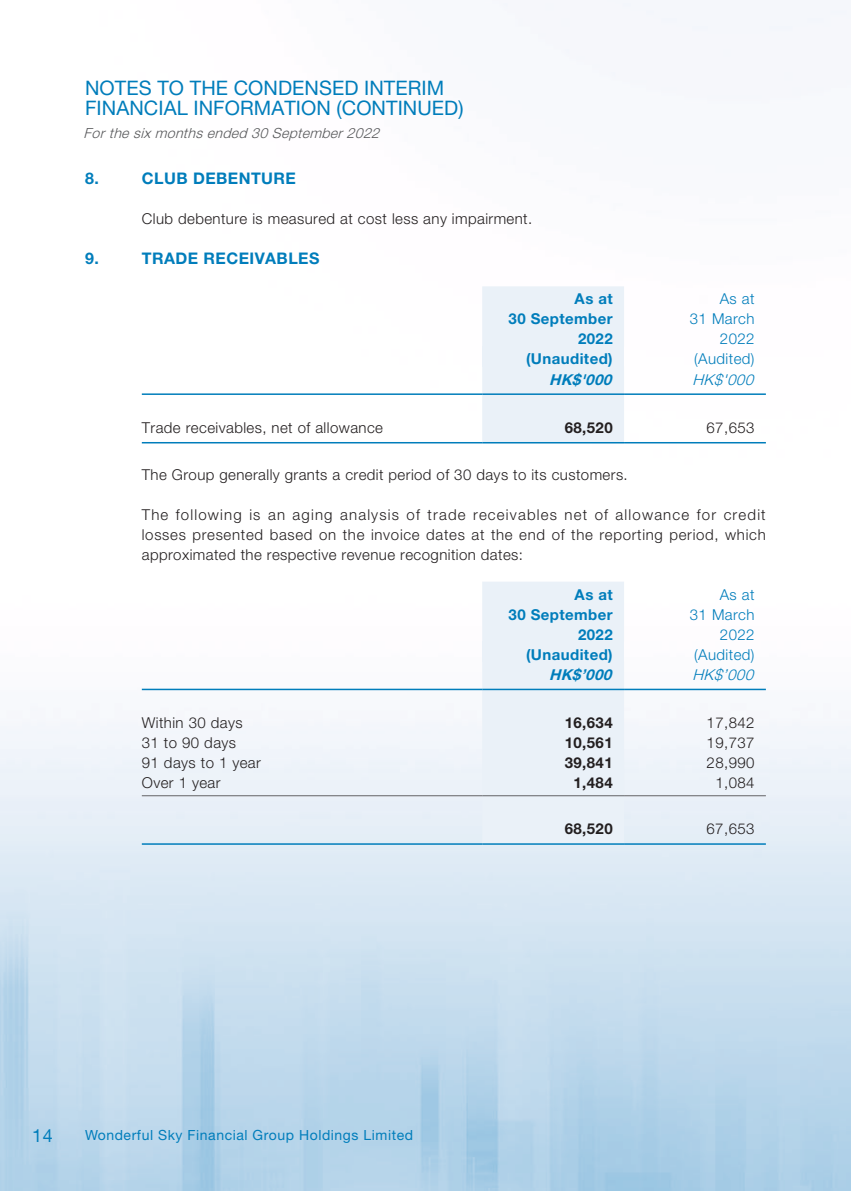
<style>
.page{position:relative;width:851px;height:1191px;background:#fff}
.page>*{position:absolute;margin:0;border:0;box-sizing:border-box;transform-origin:0 0}
.t1{font:20px/20px "Helvetica Neue LT Std";letter-spacing:.005em;color:#007dbb}
.t2{font:18px "Helvetica Neue LT Std";color:#007dbb}
.t3{font:700 16px "Helvetica Neue LT Std";letter-spacing:.03em;color:#007dbb}
.t4{font:300 15px/20px "Helvetica Neue LT Std";letter-spacing:.03em;color:#231f20;text-align:justify}
.t5{font:700 15px/20px "Helvetica Neue LT Std";letter-spacing:.03em;color:#007dbb;text-align:right}
.t6{font:300 15px/20px "Helvetica Neue LT Std";letter-spacing:.03em;color:#007dbb;text-align:right}
.t7{font:700 15px "Helvetica Neue LT Std";letter-spacing:.03em;color:#231f20}
.t8{font:italic 700 15px "Helvetica Neue LT Std";color:#007dbb}
.t9{font:italic 300 15px "Helvetica Neue LT Std";color:#007dbb}
.t10{font:14px "Helvetica Neue LT Std";letter-spacing:.04em;color:#007dbb}
.t11{font:italic 300 14px "Helvetica Neue LT Std";color:#57585a}
</style>
<div class="page">
<img style="left:0;top:3px;width:850px;height:1188px">
<div style="left:482px;top:286px;width:142px;height:156px;background:#eaf1f8"></div>
<div style="left:482px;top:346px;width:142px;height:20px;background:#eaf1f8"></div>
<hr style="left:142px;top:393px;width:340px;height:2px;background:#007dbb">
<hr style="left:482px;top:393px;width:142px;height:2px;background:#007dbb">
<hr style="left:624px;top:393px;width:141px;height:2px;background:#007dbb">
<hr style="left:142px;top:442px;width:340px;height:1px;background:#007dbb">
<hr style="left:482px;top:442px;width:142px;height:1px;background:#007dbb">
<hr style="left:624px;top:442px;width:141px;height:1px;background:#007dbb">
<div style="left:482px;top:581px;width:142px;height:262px;background:#eaf1f8"></div>
<div style="left:482px;top:641px;width:142px;height:20px;background:#eaf1f8"></div>
<hr style="left:142px;top:688px;width:340px;height:2px;background:#007dbb">
<hr style="left:482px;top:688px;width:142px;height:2px;background:#007dbb">
<hr style="left:624px;top:688px;width:141px;height:2px;background:#007dbb">
<hr style="left:142px;top:795px;width:340px;height:1px;background:#636366">
<hr style="left:482px;top:795px;width:142px;height:1px;background:#636366">
<hr style="left:624px;top:795px;width:141px;height:1px;background:#636366">
<hr style="left:142px;top:843px;width:340px;height:1px;background:#007dbb">
<hr style="left:482px;top:843px;width:142px;height:1px;background:#007dbb">
<hr style="left:624px;top:843px;width:141px;height:1px;background:#007dbb">
<h1 class="t1" style="left:85px;top:77px;width:380px">NOTES TO THE CONDENSED INTERIM<br>FINANCIAL INFORMATION (CONTINUED)</h1>
<p class="t11" style="left:84px;top:124px;width:301px">Forthe sixmonthsended 30 September2022</p>
<p class="t3" style="left:85px;top:169px;width:15px">8.</p>
<p class="t3" style="left:142px;top:169px;width:155px">CLUB DEBENTURE</p>
<p class="t4" style="left:142px;top:209px;width:392px">Club debenture is measured at cost less any impairment.</p>
<p class="t3" style="left:85px;top:249px;width:15px">9.</p>
<p class="t3" style="left:142px;top:249px;width:179px">TRADE RECEIVABLES</p>
<p class="t5" style="left:508px;top:289px;width:106px">As at<br>30 September</p>
<p class="t6" style="left:689px;top:289px;width:66px">As at<br>31 March</p>
<p class="t5" style="left:578px;top:329px;width:36px">2022</p>
<p class="t6" style="left:719px;top:329px;width:36px">2022</p>
<p class="t5" style="left:526px;top:349px;width:88px">(Unaudited)</p>
<p class="t6" style="left:694px;top:349px;width:62px">(Audited)</p>
<p class="t8" style="left:549px;top:370px;width:68px">HK$'000</p>
<p class="t9" style="left:692px;top:370px;width:67px">HK$'000</p>
<p class="t4" style="left:142px;top:417px;width:243px">Trade receivables, net of allowance</p>
<p class="t7" style="left:564px;top:418px;width:49px">68,520</p>
<p class="t4" style="left:706px;top:417px;width:49px">67,653</p>
<p class="t4" style="left:142px;top:464px;width:487px">The Group generally grants a credit period of 30 days to its customers.</p>
<p class="t4" style="left:142px;top:504px;width:625px">The following is an aging analysis of trade receivables net of allowance for credit losses presented based on the invoice dates at the end of the reporting period, which approximated the respective revenue recognition dates:</p>
<p class="t5" style="left:508px;top:584px;width:106px">As at<br>30 September</p>
<p class="t6" style="left:689px;top:584px;width:66px">As at<br>31 March</p>
<p class="t5" style="left:578px;top:624px;width:36px">2022</p>
<p class="t6" style="left:719px;top:624px;width:36px">2022</p>
<p class="t5" style="left:526px;top:644px;width:88px">(Unaudited)</p>
<p class="t6" style="left:694px;top:644px;width:62px">(Audited)</p>
<p class="t8" style="left:549px;top:665px;width:68px">HK$’000</p>
<p class="t9" style="left:692px;top:665px;width:67px">HK$’000</p>
<p class="t4" style="left:142px;top:712px;width:102px">Within 30 days</p>
<p class="t7" style="left:564px;top:713px;width:49px">16,634</p>
<p class="t4" style="left:706px;top:712px;width:49px">17,842</p>
<p class="t4" style="left:142px;top:732px;width:96px">31 to 90 days</p>
<p class="t7" style="left:564px;top:733px;width:49px">10,561</p>
<p class="t4" style="left:706px;top:732px;width:49px">19,737</p>
<p class="t4" style="left:142px;top:752px;width:120px">91 days to 1 year</p>
<p class="t7" style="left:564px;top:753px;width:49px">39,841</p>
<p class="t4" style="left:706px;top:752px;width:49px">28,990</p>
<p class="t4" style="left:142px;top:772px;width:80px">Over 1 year</p>
<p class="t7" style="left:573px;top:773px;width:41px">1,484</p>
<p class="t4" style="left:715px;top:772px;width:41px">1,084</p>
<p class="t7" style="left:564px;top:819px;width:49px">68,520</p>
<p class="t4" style="left:706px;top:818px;width:49px">67,653</p>
<p class="t2" style="left:32px;top:1124px;width:22px">14</p>
<p class="t10" style="left:85px;top:1127px;width:329px">Wonderful Sky Financial Group Holdings Limited</p>
</div>
